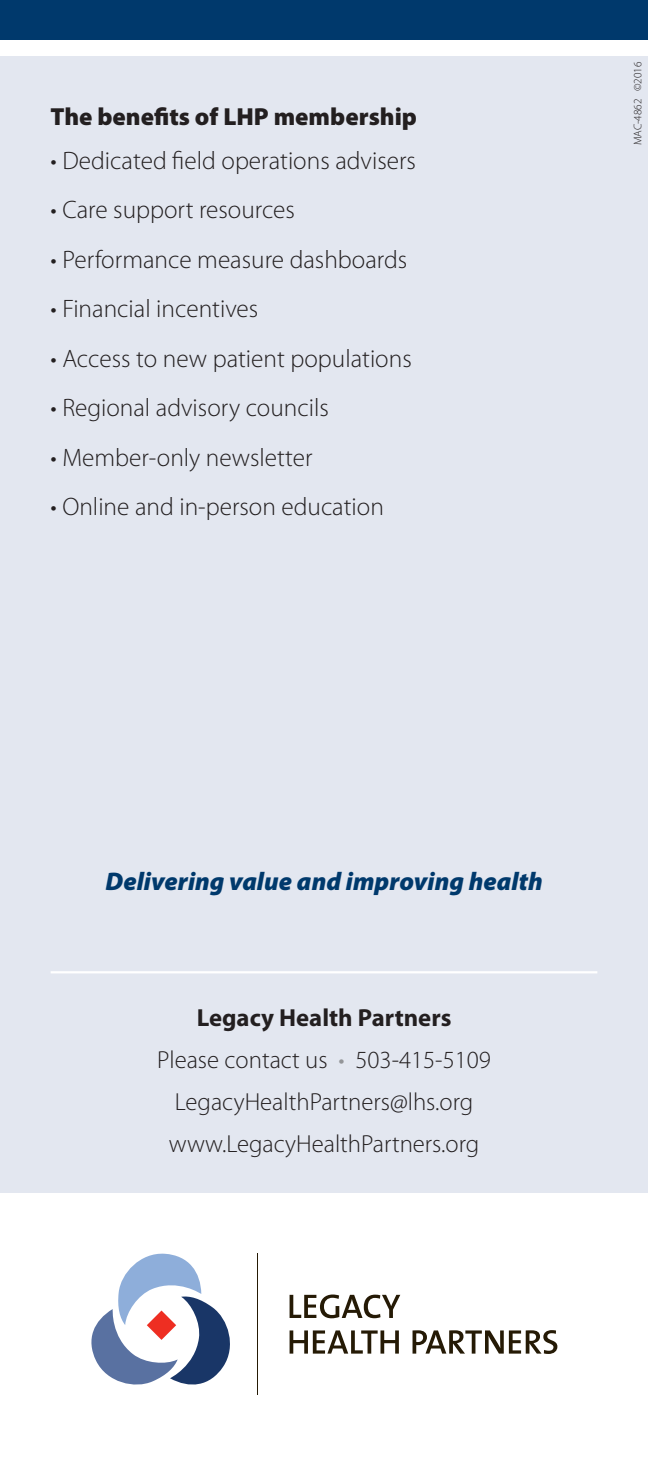
<style>
.page{position:relative;width:648px;height:1458px;background:#fff}
.page>*{position:absolute;margin:0;border:0;box-sizing:border-box;transform-origin:0 0}
.Physician_BRO__4x{font:italic 900 25.65px "Myriad Pro";color:#00396c}
.Physician_BRO__4x-2{font:300 25.2px "Myriad Pro";color:#231f20}
._1__LEAVE_AS_IS_-_DO{font:300 24.75px "Myriad Pro";color:#231f20}
.Physician_BRO__4x-3{font:900 24.75px "Myriad Pro";color:#231f20}
._1__LEAVE_AS_IS_-_DO-2{font:700 24.75px "Myriad Pro";color:#231f20}
.t1{font:300 11.25px "Myriad Pro";color:#231f20}
.s1{color:#939598}
</style>
<div class="page">
<div style="left:0;top:29px;width:648px;height:1163px;background:#e3e7f0"></div>
<svg style="left:91px;top:1253px;width:139px;height:132px"></svg>
<svg style="left:290px;top:1295px;width:110px;height:23px"></svg>
<svg style="left:290px;top:1330px;width:109px;height:24px"></svg>
<svg style="left:413px;top:1330px;width:144px;height:24px"></svg>
<hr style="left:257px;top:1254px;width:1px;height:141px;background:#251a05">
<div style="left:0;top:0;width:648px;height:40px;background:#00396c"></div>
<div style="left:0;top:40px;width:648px;height:16px;background:#fff"></div>
<hr style="left:51px;top:971px;width:546px;height:2px;background:#fff">
<p class="Physician_BRO__4x-3" style="left:51px;top:102px;width:368px">The benefits of LHP membership</p>
<p class="Physician_BRO__4x-2" style="left:51px;top:146px;width:367px">• Dedicated field operations advisers</p>
<p class="Physician_BRO__4x-2" style="left:51px;top:196px;width:246px">• Care support resources</p>
<p class="Physician_BRO__4x-2" style="left:51px;top:245px;width:358px">• Performance measure dashboards</p>
<p class="Physician_BRO__4x-2" style="left:51px;top:295px;width:209px">• Financial incentives</p>
<p class="Physician_BRO__4x-2" style="left:51px;top:344px;width:363px">• Access to new patient populations</p>
<p class="Physician_BRO__4x-2" style="left:51px;top:394px;width:280px">• Regional advisory councils</p>
<p class="Physician_BRO__4x-2" style="left:51px;top:443px;width:263px">• Member-only newsletter</p>
<p class="Physician_BRO__4x-2" style="left:51px;top:493px;width:335px">• Online and in-person education</p>
<p class="t1" style="left:631px;top:145px;width:85px;rotate:-90deg">MAC-4862 ©2016</p>
<p class="Physician_BRO__4x" style="left:105px;top:867px;width:439px">Delivering value and improving health</p>
<p class="_1__LEAVE_AS_IS_-_DO-2" style="left:197px;top:1004px;width:256px">Legacy Health Partners</p>
<p class="_1__LEAVE_AS_IS_-_DO" style="left:157px;top:1046px;width:335px">Please contact us <span class="s1">•</span> 503-415-5109</p>
<p class="_1__LEAVE_AS_IS_-_DO" style="left:175px;top:1088px;width:300px">LegacyHealthPartners@lhs.org</p>
<p class="_1__LEAVE_AS_IS_-_DO" style="left:169px;top:1130px;width:312px">www.LegacyHealthPartners.org</p>
</div>
